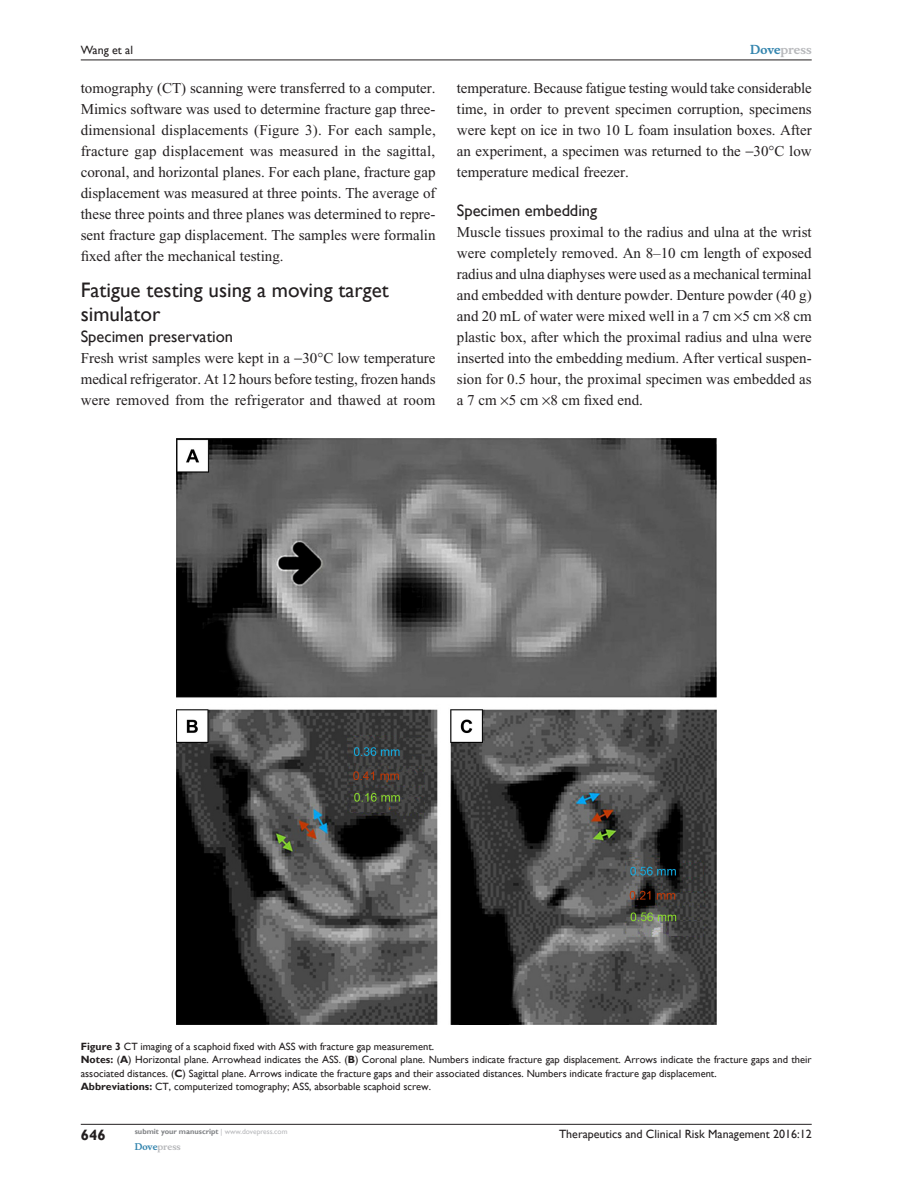
<style>
.page{position:relative;width:918px;height:1188px;background:#fff}
.page>*{position:absolute;margin:0;border:0;box-sizing:border-box;transform-origin:0 0}
.H2-before-H3{font:21px/24px "Gill Sans";color:#231f20}
.H3-after-H2{font:16.5px "Gill Sans";color:#231f20}
.TxF{font:15px/21px "Times New Roman";color:#231f20;text-align:justify}
.t1{font:700 15px "Gill Sans";color:#231f20}
.t2{font:12px "Gill Sans";color:#231f20}
.t3{font:700 12px "Musee";color:#b8b9bc}
.FigSNRI{font:10.5px/13.5px "Gill Sans";color:#231f20}
.FigC{font:10.5px "Gill Sans";color:#231f20}
.t4{font:700 9px "Musee";color:#b8b9bc}
.t5{font:700 7.5px "Gill Sans";color:#808285}
.s1{color:#3485ae}
.s2{font-weight:700}
.s3{font-weight:400;color:#b8b9bc}
</style>
<div class="page">
<hr style="left:81px;top:1124px;width:731px;height:1px;background:#231f20">
<hr style="left:81px;top:60px;width:731px;height:1px;background:#231f20">
<img style="left:176px;top:438px;width:540px;height:587px">
<p class="t2" style="left:81px;top:43px;width:54px">Wang et al</p>
<p class="TxF" style="left:81px;top:77px;width:356px">tomography (CT) scanning were transferred to a computer.<br>Mimics software was used to determine fracture gap three&shy;dimensional displacements (Figure 3). For each sample, fracture gap displacement was measured in the sagittal, coronal, and horizontal planes. For each plane, fracture gap displacement was measured at three points. The average of these three points and three planes was determined to repre&shy;sent fracture gap displacement. The samples were formalin fixed after the mechanical testing.</p>
<p class="H2-before-H3" style="left:81px;top:278px;width:310px">Fatigue testing using a moving target simulator</p>
<p class="H3-after-H2" style="left:81px;top:326px;width:154px">Specimen preservation</p>
<p class="TxF" style="left:81px;top:347px;width:356px">Fresh wrist samples were kept in a 30 C low temperature medical refrigerator. At 12 hours before testing, frozen hands were removed from the refrigerator and thawed at room</p>
<p class="t3" style="left:750px;top:43px;width:63px"><span class="s1">Dove</span>press</p>
<p class="TxF" style="left:457px;top:77px;width:357px">temperature. Because fatigue testing would take considerable time, in order to prevent specimen corruption, specimens were kept on ice in two 10 L foam insulation boxes. After an experiment, a specimen was returned to the 30 C low temperature medical freezer.</p>
<h3 class="H3-after-H2" style="left:457px;top:200px;width:142px">Specimen embedding</h3>
<p class="TxF" style="left:457px;top:221px;width:356px">Muscle tissues proximal to the radius and ulna at the wrist were completely removed. An 8–10 cm length of exposed radius and ulna diaphyses were used as a mechanical terminal and embedded with denture powder. Denture powder (40 g) and 20 mL of water were mixed well in a 7 cm 5 cm 8 cm plastic box, after which the proximal radius and ulna were inserted into the embedding medium. After vertical suspen&shy;sion for 0.5 hour, the proximal specimen was embedded as a 7 cm 5 cm 8 cm fixed end.</p>
<p class="FigC" style="left:81px;top:1040px;width:355px"><span class="s2">Figure 3</span> CT imaging of a scaphoid fixed with ASS with fracture gap measurement.</p>
<p class="FigSNRI" style="left:81px;top:1053px;width:732px"><span class="s2">Notes:</span> (<span class="s2">A</span>) Horizontal plane. Arrowhead indicates the ASS. (<span class="s2">B</span>) Coronal plane. Numbers indicate fracture gap displacement. Arrows indicate the fracture gaps and their associated distances. (<span class="s2">C</span>) Sagittal plane. Arrows indicate the fracture gaps and their associated distances. Numbers indicate fracture gap displacement.</p>
<p class="FigSNRI" style="left:81px;top:1080px;width:352px"><span class="s2">Abbreviations:</span> CT, computerized tomography; ASS, absorbable scaphoid screw.</p>
<p class="t1" style="left:81px;top:1126px;width:26px">646</p>
<p class="t5" style="left:135px;top:1127px;width:154px">submit your manuscript <span class="s3">| www.dovepress.com</span></p>
<p class="t4" style="left:135px;top:1141px;width:48px"><span class="s1">Dove</span>press</p>
<p class="t2" style="left:559px;top:1127px;width:254px">Therapeutics and Clinical Risk Management 2016:12</p>
</div>
